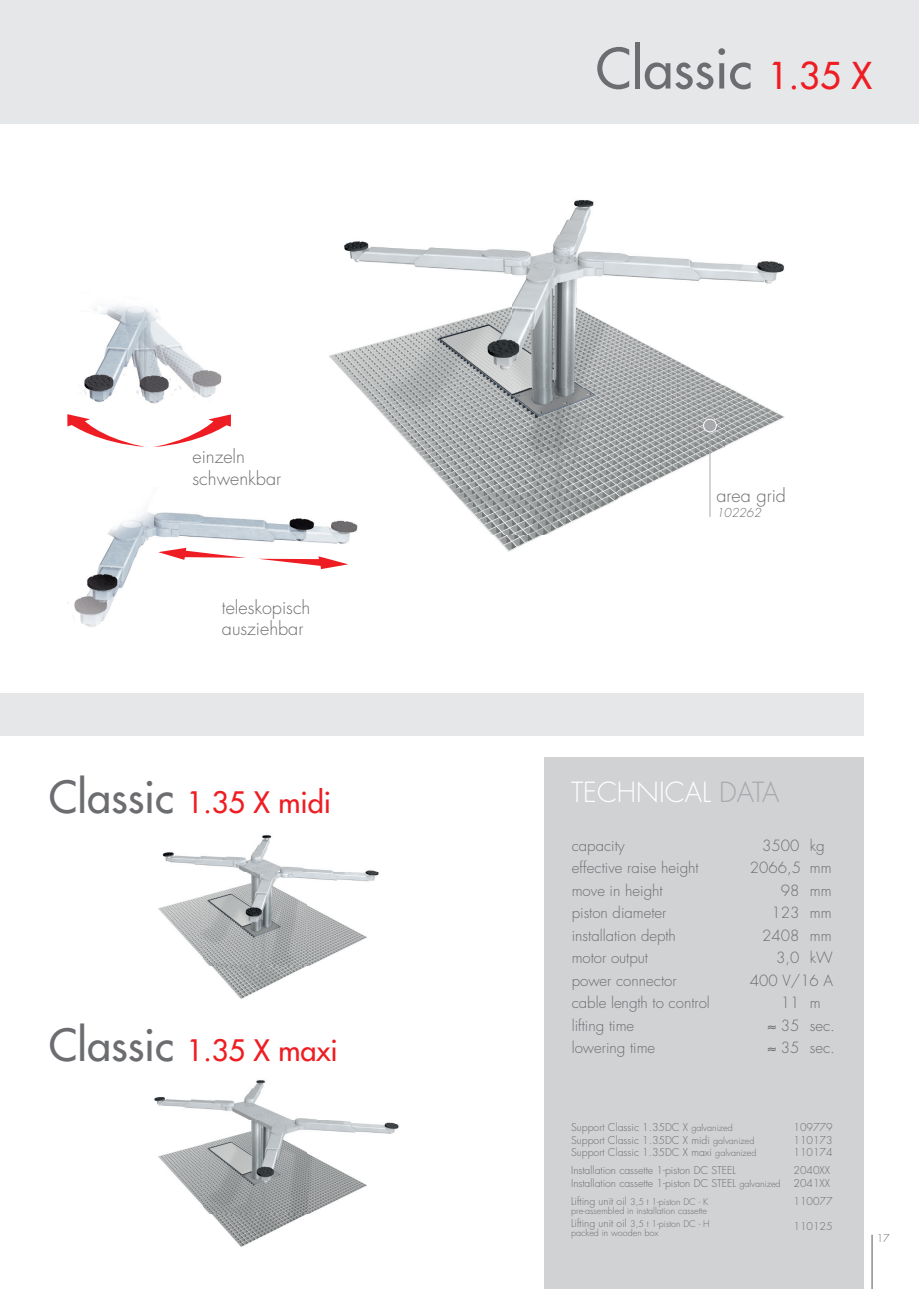
<style>
.page{position:relative;width:919px;height:1289px;background:#fff}
.page>*{position:absolute;margin:0;border:0;box-sizing:border-box;transform-origin:0 0}
.t1{font:54px "Futura";color:#6c6d70}
.t2{font:28.8px "Futura";color:#ee1d23}
.t3{font:300 27px "Futura";color:#fff}
.t4{font:300 18px/21.6px "Futura";color:#6c6d70}
.t5{font:300 15px/22.5px "Futura";color:#6c6d70}
.t6{font:italic 300 12px "Futura";color:#6c6d70}
.t7{font:300 10.5px/12.6px "Futura";color:#6c6d70}
.t8{font:300 9px/9px "Futura";color:#6c6d70}
.s1{font-size:43.2px;color:#6c6d70}
.s2{font-size:36px;color:#ee1d23}
.s3{color:#a8a9ad}
.s4{font-size:9px}
.s5{font-size:10.5px}
</style>
<div class="page">
<div style="left:0;top:693px;width:863px;height:43px;background:#e6e7e9"></div>
<hr style="left:871px;top:1234px;width:1px;height:54px;background:#57585a">
<div style="left:544px;top:757px;width:319px;height:531px;background:#d1d2d4"></div>
<div style="left:0;top:0;width:918px;height:123px;background:#e6e7e9"></div>
<img style="left:158px;top:835px;width:221px;height:164px">
<img style="left:154px;top:1080px;width:245px;height:167px">
<img style="left:329px;top:199px;width:395px;height:189px">
<img style="left:724px;top:261px;width:61px;height:187px">
<img style="left:359px;top:388px;width:259px;height:148px">
<img style="left:618px;top:388px;width:106px;height:129px">
<img style="left:495px;top:536px;width:45px;height:16px">
<img style="left:79px;top:305px;width:143px;height:99px">
<img style="left:67px;top:507px;width:234px;height:120px">
<img style="left:301px;top:518px;width:57px;height:52px">
<svg style="left:67px;top:414px;width:78px;height:33px"></svg>
<svg style="left:154px;top:414px;width:77px;height:33px"></svg>
<svg style="left:158px;top:548px;width:88px;height:12px"></svg>
<svg style="left:258px;top:556px;width:90px;height:13px"></svg>
<hr style="left:709px;top:425px;width:1px;height:92px;background:#a8a9ad">
<div style="left:703px;top:419px;width:13px;height:13px;background:#a8a9ad;border-radius:50%"></div>
<div style="left:703px;top:419px;width:13px;height:13px;border:1px solid #fff;border-radius:50%"></div>
<h3 class="t4" style="left:192px;top:446px;width:90px">einzeln schwenkbar</h3>
<h3 class="t4" style="left:222px;top:596px;width:90px">teleskopisch ausziehbar</h3>
<h2 class="t2" style="left:49px;top:783px;width:284px"><span class="s1">Classic</span> 1.35 X midi</h2>
<h2 class="t2" style="left:49px;top:1031px;width:290px"><span class="s1">Classic</span> 1.35 X maxi</h2>
<h1 class="t1" style="left:595px;top:33px;width:278px">Classic <span class="s2">1.35 X</span></h1>
<h3 class="t4" style="left:716px;top:485px;width:71px">area grid</h3>
<p class="t6" style="left:716px;top:504px;width:46px">102262</p>
<h3 class="t3" style="left:571px;top:774px;width:210px">TECHNICAL <span class="s3">DATA</span></h3>
<h3 class="t5" style="left:571px;top:834px;width:140px">capacity<br>effective raise height move in height<br>piston diameter installation depth motor output<br>power connector cable length to control lifting time<br>lowering time</h3>
<h3 class="t5" style="left:762px;top:834px;width:64px">3500 kg</h3>
<h3 class="t5" style="left:749px;top:856px;width:83px">2066,5 mm</h3>
<h3 class="t5" style="left:780px;top:879px;width:52px">98 mm</h3>
<h3 class="t5" style="left:771px;top:901px;width:62px">123 mm</h3>
<h3 class="t5" style="left:762px;top:924px;width:71px">2408 mm</h3>
<h3 class="t5" style="left:776px;top:946px;width:58px">3,0 kW</h3>
<h3 class="t5" style="left:749px;top:969px;width:85px">400 V/16 A</h3>
<h3 class="t5" style="left:780px;top:991px;width:41px">11 m</h3>
<h3 class="t5" style="left:767px;top:1014px;width:69px">≈ 35 sec.</h3>
<h3 class="t5" style="left:767px;top:1036px;width:69px">≈ 35 sec.</h3>
<p class="t7" style="left:571px;top:1121px;width:187px">Support Classic 1.35DC X <span class="s4">galvanized<br></span>Support Classic 1.35DC X midi <span class="s4">galvanized<br></span>Support Classic 1.35DC X maxi <span class="s4">galvanized</span></p>
<p class="t7" style="left:571px;top:1164px;width:211px">Installation cassette 1-piston DC STEEL<br>Installation cassette 1-piston DC STEEL <span class="s4">galvanized</span></p>
<p class="t8" style="left:571px;top:1197px;width:139px"><span class="s5">Lifting unit oil</span> 3,5 t 1-piston DC - K pre-assembled in installation cassette</p>
<p class="t8" style="left:571px;top:1218px;width:140px"><span class="s5">Lifting unit oil</span> 3,5 t 1-piston DC - H packed in wooden box</p>
<p class="t7" style="left:793px;top:1121px;width:41px;text-align:justify">109779<br>110173<br>110174</p>
<p class="t7" style="left:793px;top:1164px;width:38px">2040XX<br>2041XX</p>
<p class="t7" style="left:793px;top:1194px;width:41px">110077</p>
<p class="t7" style="left:793px;top:1220px;width:41px">110125</p>
<p class="t7" style="left:876px;top:1232px;width:15px">17</p>
</div>
